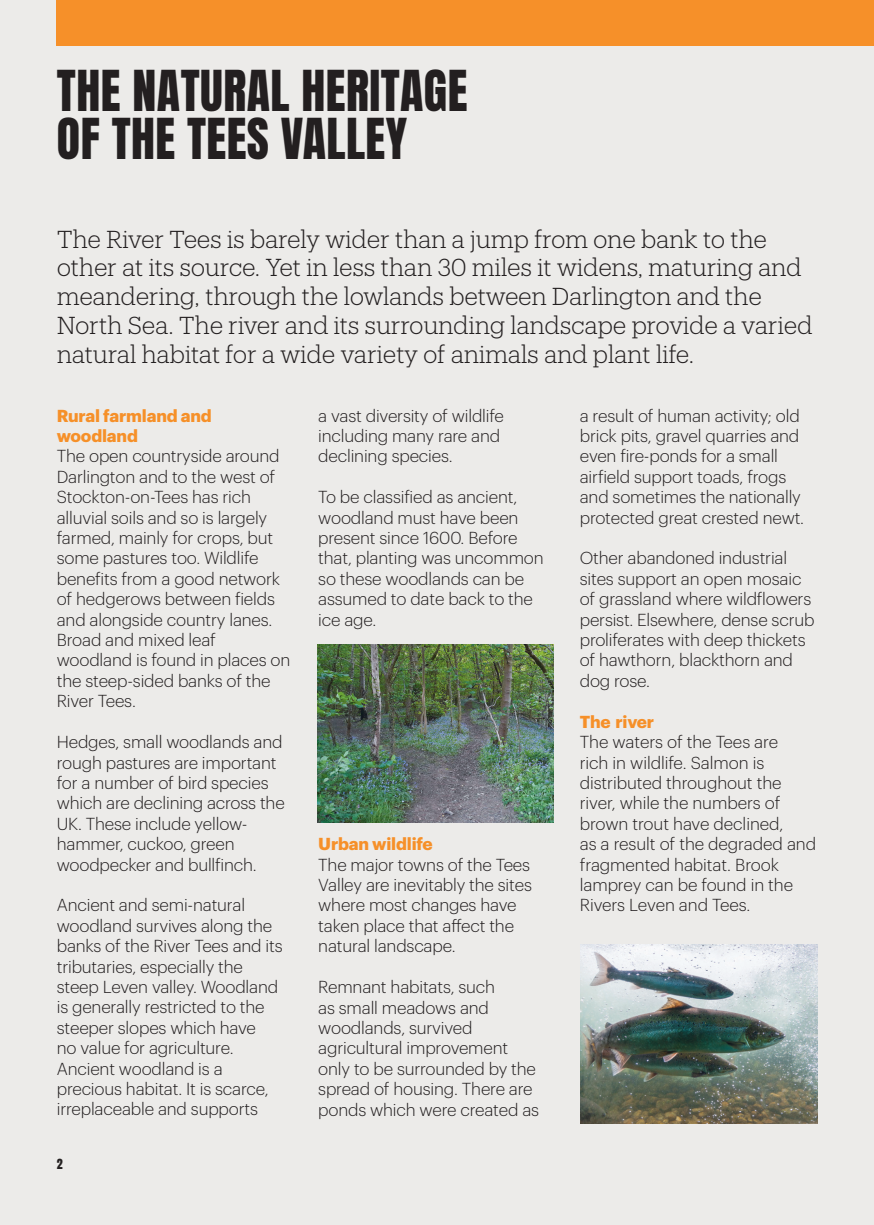
<style>
.page{position:relative;width:874px;height:1225px;background:#fff}
.page>*{position:absolute;margin:0;border:0;box-sizing:border-box;transform-origin:0 0}
.t1{font:48px/48px "Anton";letter-spacing:.01em;color:#231f20}
.t2{font:300 24px/28.8px "Produkt";letter-spacing:-.015em;color:#231f20}
.t3{font:300 17px/20.4px "Graphik";letter-spacing:-.01em;color:#231f20}
.t4{font:700 17px/20.4px "Graphik";letter-spacing:-.01em;color:#f69029}
.t5{font:12px "Anton";color:#231f20}
</style>
<div class="page">
<div style="left:0;top:0;width:873px;height:1225px;background:#ecebe9"></div>
<div style="left:856px;top:0;width:17px;height:45px;background:#f69029"></div>
<img style="left:317px;top:644px;width:236px;height:179px">
<img style="left:580px;top:944px;width:236px;height:179px">
<div style="left:57px;top:0;width:799px;height:45px;background:#f69029"></div>
<h1 class="t1" style="left:57px;top:75px;width:412px">THE NATURAL HERITAGE<br>OF THE TEES VALLEY</h1>
<p class="t2" style="left:57px;top:226px;width:756px">The River Tees is barely wider than a jump from one bank to the other at its source. Yet in less than 30 miles it widens, maturing and meandering, through the lowlands between Darlington and the North Sea. The river and its surrounding landscape provide a varied natural habitat for a wide variety of animals and plant life.</p>
<p class="t4" style="left:57px;top:406px;width:156px">Rural farmland and woodland</p>
<p class="t3" style="left:57px;top:447px;width:235px">The open countryside around<br>Darlington and to the west of<br>Stockton-on-Tees has rich alluvial soils and so is largely farmed, mainly for crops, but some pastures too. Wildlife benefits from a good network of hedgerows between fields and alongside country lanes.<br>Broad and mixed leaf woodland is found in places on the steep-sided banks of the<br>River Tees.</p>
<p class="t3" style="left:57px;top:733px;width:229px">Hedges, small woodlands and rough pastures are important for a number of bird species which are declining across the<br>UK. These include yellow&shy;hammer, cuckoo, green woodpecker and bullfinch.</p>
<p class="t3" style="left:57px;top:896px;width:227px">Ancient and semi-natural woodland survives along the banks of the River Tees and its tributaries, especially the steep Leven valley. Woodland is generally restricted to the steeper slopes which have<br>no value for agriculture.<br>Ancient woodland is a precious habitat. It is scarce, irreplaceable and supports</p>
<p class="t5" style="left:57px;top:1158px;width:7px">2</p>
<p class="t3" style="left:318px;top:406px;width:187px">a vast diversity of wildlife including many rare and declining species.</p>
<p class="t3" style="left:318px;top:488px;width:227px">To be classified as ancient, woodland must have been present since 1600. Before that, planting was uncommon so these woodlands can be assumed to date back to the ice age.</p>
<p class="t4" style="left:318px;top:835px;width:116px">Urban wildlife</p>
<p class="t3" style="left:318px;top:855px;width:215px">The major towns of the Tees<br>Valley are inevitably the sites where most changes have taken place that affect the natural landscape.</p>
<p class="t3" style="left:318px;top:978px;width:222px">Remnant habitats, such<br>as small meadows and woodlands, survived agricultural improvement only to be surrounded by the spread of housing. There are ponds which were created as</p>
<p class="t3" style="left:579px;top:406px;width:226px">a result of human activity; old brick pits, gravel quarries and even fire-ponds for a small airfield support toads, frogs and sometimes the nationally protected great crested newt.</p>
<p class="t3" style="left:579px;top:549px;width:236px">Other abandoned industrial sites support an open mosaic of grassland where wildflowers persist. Elsewhere, dense scrub proliferates with deep thickets of hawthorn, blackthorn and dog rose.</p>
<p class="t4" style="left:579px;top:712px;width:76px">The river</p>
<p class="t3" style="left:579px;top:733px;width:238px">The waters of the Tees are<br>rich in wildlife. Salmon is distributed throughout the river, while the numbers of brown trout have declined,<br>as a result of the degraded and fragmented habitat. Brook lamprey can be found in the<br>Rivers Leven and Tees.</p>
</div>
